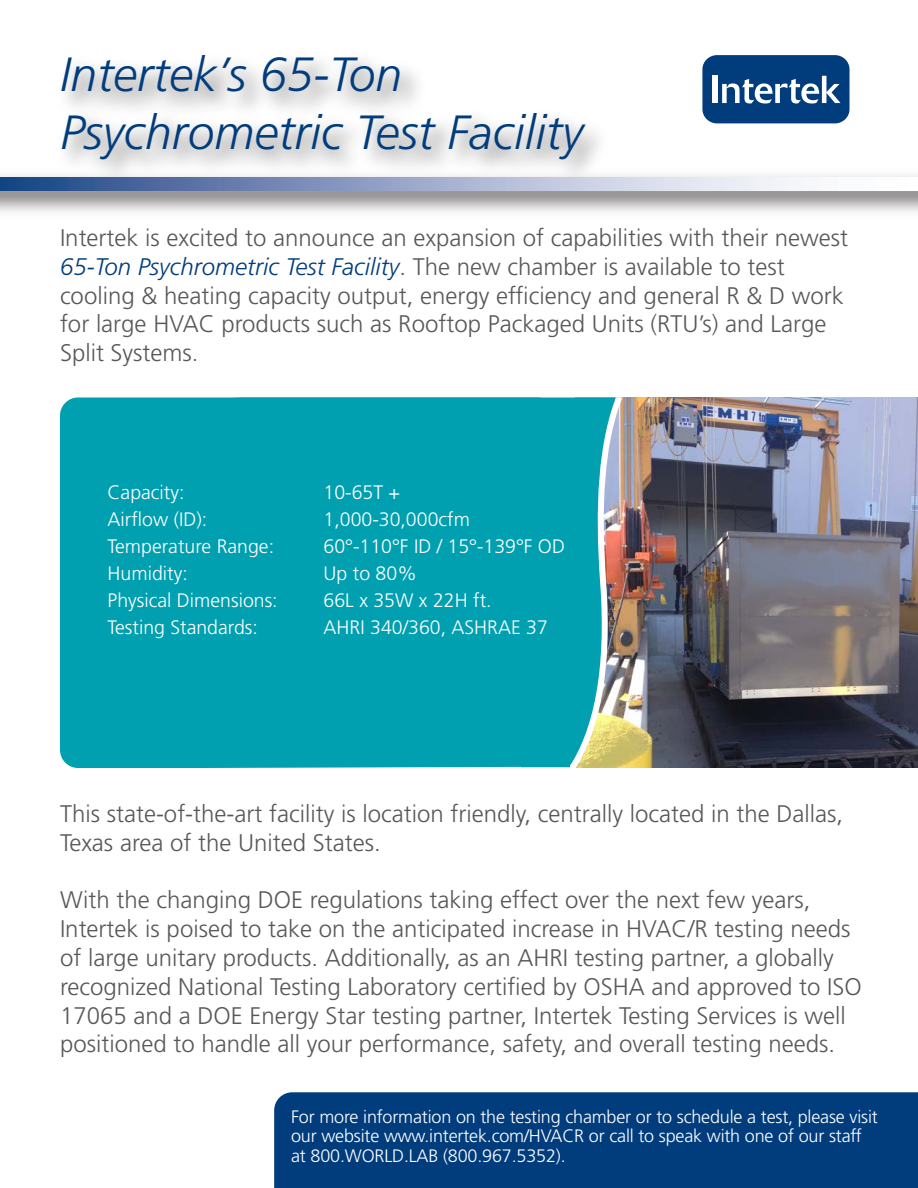
<style>
.page{position:relative;width:918px;height:1188px;background:#fff}
.page>*{position:absolute;margin:0;border:0;box-sizing:border-box;transform-origin:0 0}
.t1{font:italic 300 48px/57.6px "Frutiger LT Std";color:#013d7d}
.t2{font:300 24px/28.8px "Frutiger LT Std";color:#57585a}
.t3{font:300 19.5px "Frutiger LT Std";color:#fff}
.t4{font:300 18px/19.5px "Frutiger LT Std";letter-spacing:-.01em;color:#fff}
.s1{font-style:italic;color:#013d7d}
</style>
<div class="page">
<div style="left:702px;top:55px;width:148px;height:68px;background:#013d7d;border-radius:14px"></div>
<div style="left:274px;top:1092px;width:644px;height:96px;background:#013d7d"></div>
<img style="left:65px;top:55px;width:777px;height:110px">
<img style="left:0;top:165px;width:918px;height:47px">
<svg style="left:0;top:177px;width:918px;height:13px"></svg>
<img style="left:627px;top:398px;width:291px;height:370px">
<img style="left:542px;top:398px;width:85px;height:370px">
<div style="left:60px;top:398px;width:482px;height:370px;background:#00a0b0"></div>
<div style="left:521px;top:761px;width:49px;height:6px;background:#00a0b0"></div>
<h1 class="t1" style="left:60px;top:46px;width:525px">Intertek’s 65-Ton<br>Psychrometric Test Facility</h1>
<p class="t2" style="left:60px;top:224px;width:790px">Intertek is excited to announce an expansion of capabilities with their newest <span class="s1">65-Ton Psychrometric Test Facility</span>. The new chamber is available to test cooling &amp; heating capacity output, energy efficiency and general R &amp; D work for large HVAC products such as Rooftop Packaged Units (RTU’s) and Large Split Systems.</p>
<p class="t3" style="left:108px;top:481px;width:78px">Capacity:</p>
<p class="t3" style="left:324px;top:481px;width:78px">10-65T +</p>
<p class="t3" style="left:108px;top:508px;width:101px">Airflow (ID):</p>
<p class="t3" style="left:324px;top:508px;width:148px">1,000-30,000cfm</p>
<p class="t3" style="left:108px;top:535px;width:168px">Temperature Range:</p>
<p class="t3" style="left:324px;top:535px;width:243px">60°-110°F ID / 15°-139°F OD</p>
<p class="t3" style="left:108px;top:562px;width:82px">Humidity:</p>
<p class="t3" style="left:324px;top:562px;width:95px">Up to 80%</p>
<p class="t3" style="left:108px;top:589px;width:172px">Physical Dimensions:</p>
<p class="t3" style="left:324px;top:589px;width:169px">66L x 35W x 22H ft.</p>
<p class="t3" style="left:108px;top:616px;width:152px">Testing Standards:</p>
<p class="t3" style="left:324px;top:616px;width:226px">AHRI 340/360, ASHRAE 37</p>
<p class="t2" style="left:60px;top:800px;width:785px">This state-of-the-art facility is location friendly, centrally located in the Dallas,<br>Texas area of the United States.</p>
<p class="t2" style="left:60px;top:886px;width:803px">With the changing DOE regulations taking effect over the next few years, Intertek is poised to take on the anticipated increase in HVAC/R testing needs of large unitary products. Additionally, as an AHRI testing partner, a globally recognized National Testing Laboratory certified by OSHA and approved to ISO 17065 and a DOE Energy Star testing partner, Intertek Testing Services is well positioned to handle all your performance, safety, and overall testing needs.</p>
<p class="t4" style="left:291px;top:1107px;width:588px">For more information on the testing chamber or to schedule a test, please visit our website www.intertek.com/HVACR or call to speak with one of our staff at 800.WORLD.LAB (800.967.5352).</p>
</div>
